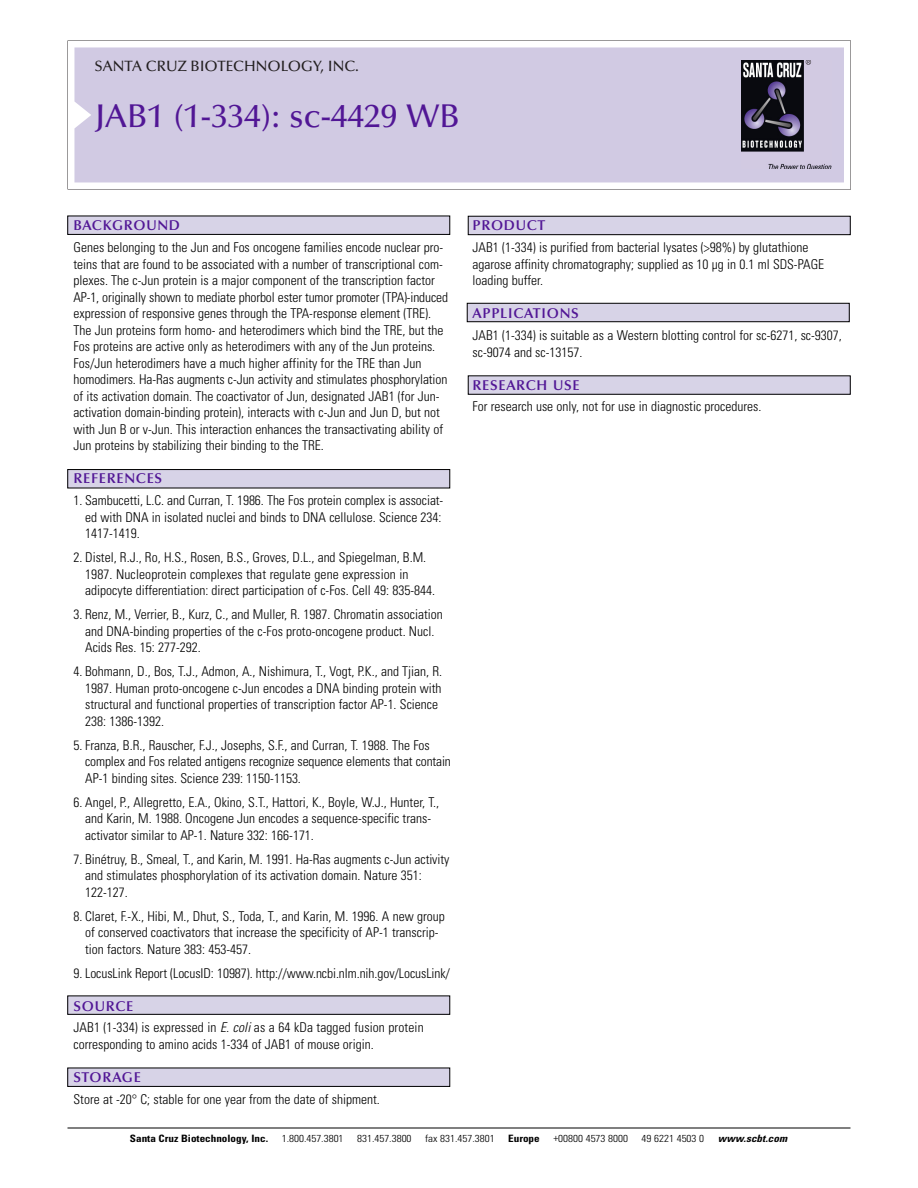
<style>
.page{position:relative;width:918px;height:1188px;background:#fff}
.page>*{position:absolute;margin:0;border:0;box-sizing:border-box;transform-origin:0 0}
.t1{font:500 33px "Optima";color:#511695}
.t2{font:500 15px "Optima";color:#231f20}
.t3{font:600 14.25px "Optima";letter-spacing:.05em;color:#511695}
.t4{font:300 condensed 13.5px/16.5px "Univers";color:#000}
.t5{font:300 condensed 10.2px "Univers";color:#000;scale:1.1 1}
.t6{font:700 condensed 10.2px "Univers";color:#000;scale:1.1 1}
.t7{font:italic 700 condensed 10.2px "Univers";letter-spacing:.005em;color:#000;scale:1.1 1}
.s1{font-style:italic}
</style>
<div class="page">
<div style="left:468px;top:216px;width:382px;height:19px;background:#d7d3e7"></div>
<div style="left:468px;top:216px;width:382px;height:19px;border:1px solid #000"></div>
<div style="left:467px;top:303px;width:382px;height:19px;background:#d7d3e7"></div>
<div style="left:467px;top:303px;width:383px;height:19px;border:1px solid #000"></div>
<div style="left:468px;top:376px;width:382px;height:18px;background:#d7d3e7"></div>
<svg style="left:68px;top:40px;width:783px;height:149px"></svg>
<div style="left:74px;top:47px;width:770px;height:135px;background:#d1cae3"></div>
<img style="left:741px;top:60px;width:90px;height:108px">
<hr style="left:68px;top:1128px;width:782px;height:1px;background:#000">
<div style="left:68px;top:216px;width:382px;height:18px;background:#d7d3e7"></div>
<div style="left:68px;top:216px;width:382px;height:19px;border:1px solid #000"></div>
<div style="left:68px;top:470px;width:382px;height:18px;background:#d7d3e7"></div>
<div style="left:68px;top:469px;width:382px;height:19px;border:1px solid #000"></div>
<div style="left:68px;top:996px;width:382px;height:18px;background:#d7d3e7"></div>
<div style="left:68px;top:996px;width:382px;height:19px;border:1px solid #000"></div>
<div style="left:68px;top:1068px;width:382px;height:18px;background:#d7d3e7"></div>
<div style="left:68px;top:1068px;width:382px;height:19px;border:1px solid #000"></div>
<p class="t2" style="left:94px;top:61px;width:266px">SANTA CRUZ BIOTECHNOLOGY, INC.</p>
<h1 class="t1" style="left:94px;top:103px;width:367px">JAB1 (1-334): sc-4429 WB</h1>
<p class="t3" style="left:74px;top:220px;width:108px">BACKGROUND</p>
<p class="t4" style="left:74px;top:240px;width:376px">Genes belonging to the Jun and Fos oncogene families encode nuclear pro&shy;teins that are found to be associated with a number of transcriptional com&shy;plexes. The c-Jun protein is a major component of the transcription factor AP-1, originally shown to mediate phorbol ester tumor promoter (TPA)-induced expression of responsive genes through the TPA-response element (TRE).<br>The Jun proteins form homo- and heterodimers which bind the TRE, but the Fos proteins are active only as heterodimers with any of the Jun proteins.<br>Fos/Jun heterodimers have a much higher affinity for the TRE than Jun homodimers. Ha-Ras augments c-Jun activity and stimulates phosphorylation of its activation domain. The coactivator of Jun, designated JAB1 (for Jun&shy;activation domain-binding protein), interacts with c-Jun and Jun D, but not with Jun B or v-Jun. This interaction enhances the transactivating ability of Jun proteins by stabilizing their binding to the TRE.</p>
<p class="t3" style="left:74px;top:473px;width:90px">REFERENCES</p>
<p class="t4" style="left:85px;top:493px;width:360px;text-indent:-12px">1. Sambucetti, L.C. and Curran, T. 1986. The Fos protein complex is associat&shy;ed with DNA in isolated nuclei and binds to DNA cellulose. Science 234:<br>1417-1419.</p>
<p class="t4" style="left:85px;top:550px;width:352px;text-indent:-12px">2. Distel, R.J., Ro, H.S., Rosen, B.S., Groves, D.L., and Spiegelman, B.M.<br>1987. Nucleoprotein complexes that regulate gene expression in adipocyte differentiation: direct participation of c-Fos. Cell 49: 835-844.</p>
<p class="t4" style="left:85px;top:607px;width:359px;text-indent:-12px">3. Renz, M., Verrier, B., Kurz, C., and Muller, R. 1987. Chromatin association and DNA-binding properties of the c-Fos proto-oncogene product. Nucl.<br>Acids Res. 15: 277-292.</p>
<p class="t4" style="left:85px;top:664px;width:359px;text-indent:-12px">4. Bohmann, D., Bos, T.J., Admon, A., Nishimura, T., Vogt, P.K., and Tjian, R.<br>1987. Human proto-oncogene c-Jun encodes a DNA binding protein with structural and functional properties of transcription factor AP-1. Science 238: 1386-1392.</p>
<p class="t4" style="left:85px;top:738px;width:367px;text-indent:-12px">5. Franza, B.R., Rauscher, F.J., Josephs, S.F., and Curran, T. 1988. The Fos complex and Fos related antigens recognize sequence elements that contain<br>AP-1 binding sites. Science 239: 1150-1153.</p>
<p class="t4" style="left:85px;top:795px;width:356px;text-indent:-12px">6. Angel, P., Allegretto, E.A., Okino, S.T., Hattori, K., Boyle, W.J., Hunter, T., and Karin, M. 1988. Oncogene Jun encodes a sequence-specific trans&shy;activator similar to AP-1. Nature 332: 166-171.</p>
<p class="t4" style="left:85px;top:852px;width:366px;text-indent:-12px">7. Binétruy, B., Smeal, T., and Karin, M. 1991. Ha-Ras augments c-Jun activity and stimulates phosphorylation of its activation domain. Nature 351:<br>122-127.</p>
<p class="t4" style="left:85px;top:909px;width:361px;text-indent:-12px">8. Claret, F.-X., Hibi, M., Dhut, S., Toda, T., and Karin, M. 1996. A new group of conserved coactivators that increase the specificity of AP-1 transcrip&shy;tion factors. Nature 383: 453-457.</p>
<p class="t4" style="left:74px;top:966px;width:378px">9. LocusLink Report (LocusID: 10987). http://www.ncbi.nlm.nih.gov/LocusLink/</p>
<p class="t3" style="left:74px;top:1000px;width:61px">SOURCE</p>
<p class="t4" style="left:74px;top:1021px;width:352px">JAB1 (1-334) is expressed in <span class="s1">E. coli</span> as a 64 kDa tagged fusion protein corresponding to amino acids 1-334 of JAB1 of mouse origin.</p>
<p class="t3" style="left:74px;top:1071px;width:69px">STORAGE</p>
<p class="t4" style="left:74px;top:1092px;width:308px">Store at -20° C; stable for one year from the date of shipment.</p>
<p class="t3" style="left:473px;top:220px;width:74px">PRODUCT</p>
<p class="t4" style="left:473px;top:240px;width:353px">JAB1 (1-334) is purified from bacterial lysates (&gt;98%) by glutathione agarose affinity chromatography; supplied as 10 µg in 0.1 ml SDS-PAGE loading buffer.</p>
<p class="t3" style="left:473px;top:308px;width:108px">APPLICATIONS</p>
<p class="t4" style="left:473px;top:328px;width:371px">JAB1 (1-334) is suitable as a Western blotting control for sc-6271, sc-9307, sc-9074 and sc-13157.</p>
<p class="t3" style="left:473px;top:379px;width:109px">RESEARCH USE</p>
<p class="t4" style="left:473px;top:400px;width:290px">For research use only, not for use in diagnostic procedures.</p>
<p class="t6" style="left:130px;top:1135px;width:127px">Santa Cruz Biotechnology, Inc.</p>
<p class="t5" style="left:282px;top:1135px;width:58px">1.800.457.3801</p>
<p class="t5" style="left:357px;top:1135px;width:51px">831.457.3800</p>
<p class="t5" style="left:425px;top:1135px;width:65px">fax 831.457.3801</p>
<p class="t6" style="left:508px;top:1135px;width:30px">Europe</p>
<p class="t5" style="left:553px;top:1135px;width:69px">+00800 4573 8000</p>
<p class="t5" style="left:642px;top:1135px;width:58px">49 6221 4503 0</p>
<p class="t7" style="left:718px;top:1135px;width:64px">www.scbt.com</p>
</div>
